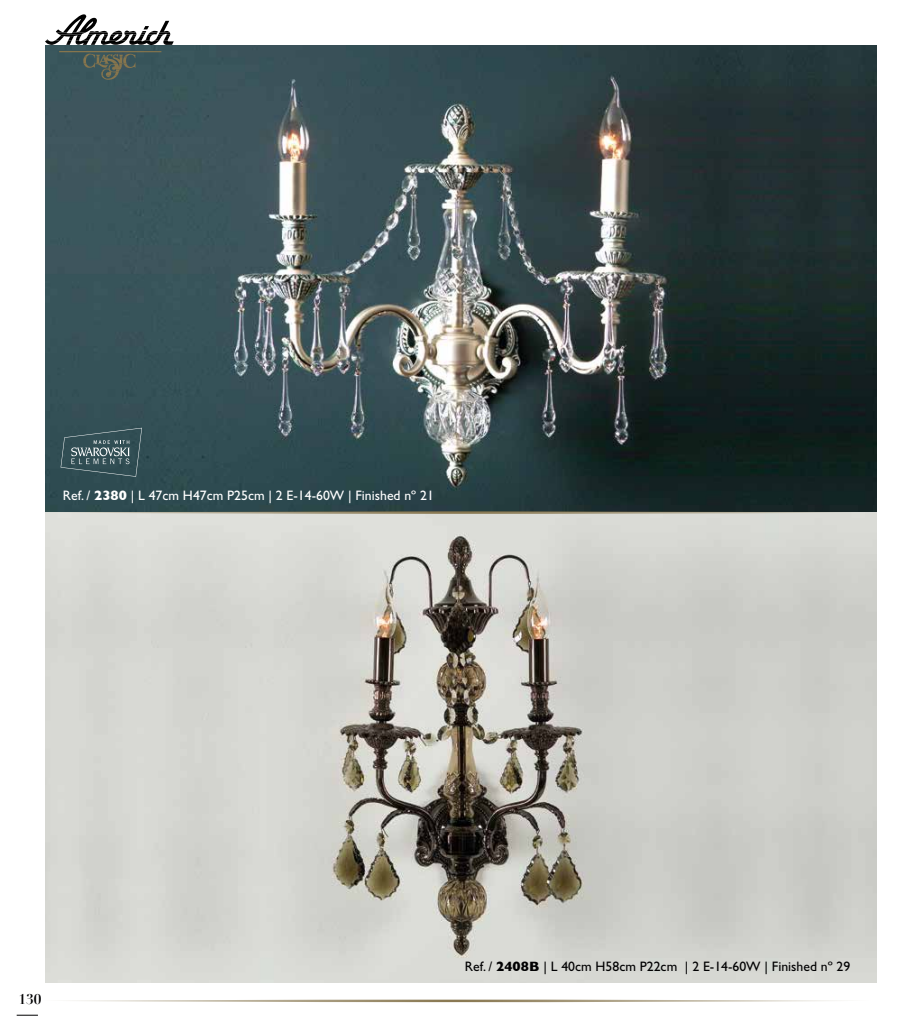
<style>
.page{position:relative;width:922px;height:1028px;background:#fff}
.page>*{position:absolute;margin:0;border:0;box-sizing:border-box;transform-origin:0 0}
.t1{font:13.75px "Gill Sans";color:#010102}
.t2{font:13.75px "Gill Sans";color:#fff}
.t3{font:700 13.75px "Didot";color:#010102}
.s1{font-weight:700}
</style>
<div class="page">
<svg style="left:17px;top:1015px;width:21px;height:1px"></svg>
<img style="left:45px;top:45px;width:831px;height:467px">
<svg style="left:45px;top:512px;width:831px;height:471px;background:#c7c7c1"></svg>
<svg style="left:72px;top:999px;width:765px;height:3px"></svg>
<svg style="left:45px;top:511px;width:826px;height:3px;background:#8c8c7c"></svg>
<hr style="left:59px;top:51px;width:102px;height:1px;background:#86754d">
<svg style="left:45px;top:14px;width:129px;height:31px"></svg>
<svg style="left:83px;top:54px;width:52px;height:26px"></svg>
<svg style="left:61px;top:428px;width:81px;height:49px;background:#445e64"></svg>
<p class="t2" style="left:63px;top:487px;width:372px">Ref. / <span class="s1">2380</span> | L 47cm H47cm P25cm | 2 E-14-60W | Finished nº 21</p>
<p class="t3" style="left:18px;top:990px;width:24px">130</p>
<p class="t1" style="left:464px;top:958px;width:387px">Ref. / <span class="s1">2408B</span> | L 40cm H58cm P22cm | 2 E-14-60W | Finished nº 29</p>
</div>
